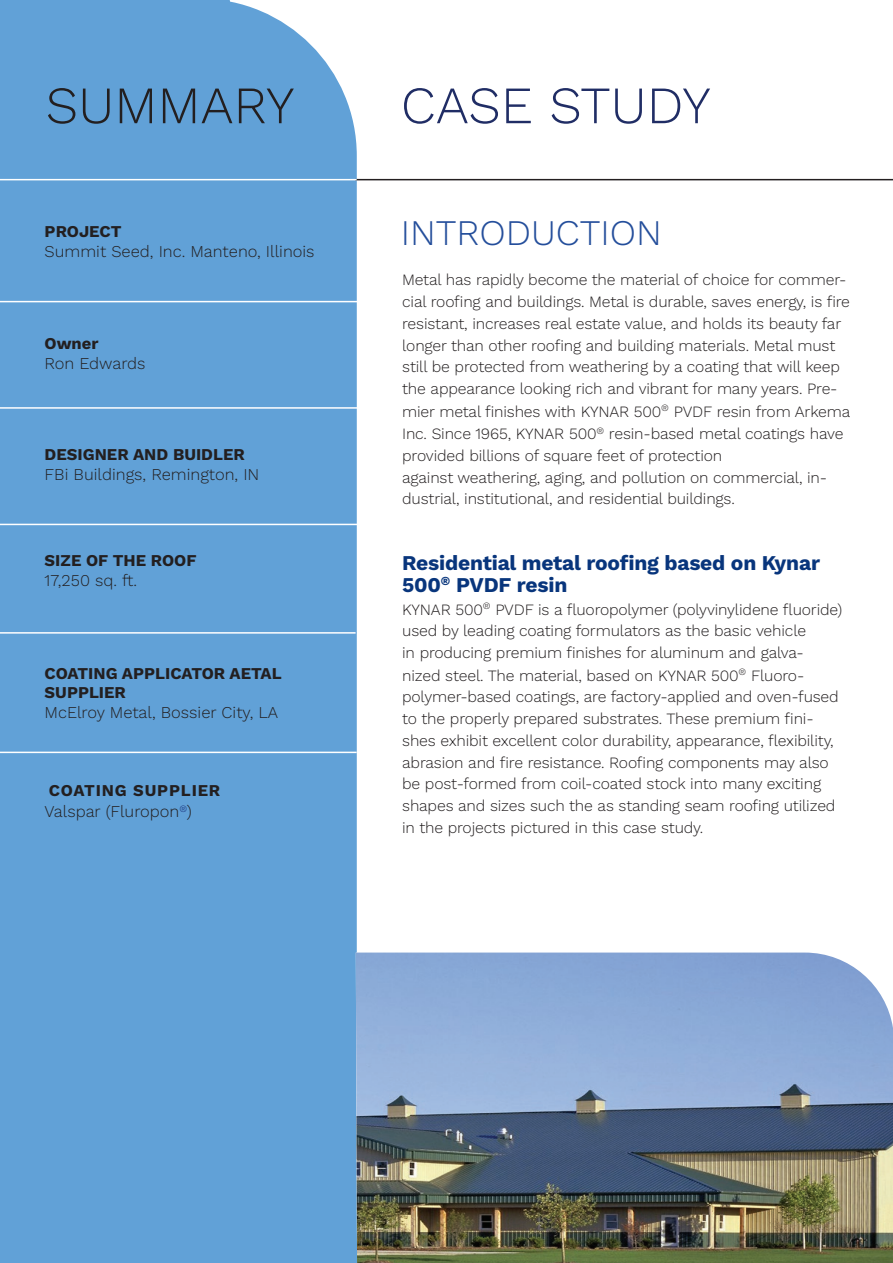
<style>
.page{position:relative;width:893px;height:1263px;background:#fff}
.page>*{position:absolute;margin:0;border:0;box-sizing:border-box;transform-origin:0 0}
.t1{font:300 52.5px "Work Sans";color:#202d65}
.t2{font:300 52.5px "Work Sans";color:#231f20}
.Texte_courant{font:300 36px "Work Sans";color:#244e9b}
.t3{font:700 21px/22.5px "Work Sans";letter-spacing:-.01em;color:#08357c}
.Grand_titre{font:300 16.5px "Work Sans";color:#231f20}
.Grand_titre-2{font:700 16.5px/19.5px "Work Sans";color:#231f20}
.Grand_titre-3{font:700 16.5px "Work Sans";letter-spacing:.05em;color:#231f20}
.t4{font:300 15.75px/21.9px "Work Sans";letter-spacing:-.01em;color:#231f20}
</style>
<div class="page">
<div style="left:1px;top:0;width:356px;height:1263px;background:#61a1d7"></div>
<hr style="left:355px;top:179px;width:538px;height:1px;background:#231f20">
<img style="left:356px;top:952px;width:537px;height:311px">
<hr style="left:0;top:179px;width:357px;height:1px;background:#fff">
<hr style="left:0;top:301px;width:358px;height:1px;background:#fff">
<hr style="left:0;top:407px;width:358px;height:2px;background:#fff">
<hr style="left:0;top:524px;width:359px;height:1px;background:#fff">
<hr style="left:0;top:632px;width:356px;height:2px;background:#fff">
<hr style="left:0;top:752px;width:357px;height:1px;background:#fff">
<p class="t2" style="left:46px;top:65px;width:250px">SUMMARY</p>
<p class="t1" style="left:401px;top:65px;width:312px">CASE STUDY</p>
<p class="Grand_titre-2" style="left:45px;top:221px;width:78px">PROJECT</p>
<p class="Grand_titre" style="left:45px;top:239px;width:271px">Summit Seed, Inc. Manteno, Illinois</p>
<p class="Grand_titre-2" style="left:45px;top:333px;width:55px">Owner</p>
<p class="Grand_titre" style="left:45px;top:351px;width:102px">Ron Edwards</p>
<p class="Grand_titre-2" style="left:45px;top:444px;width:202px">DESIGNER AND BUIDLER</p>
<p class="Grand_titre" style="left:45px;top:462px;width:216px">FBi Buildings, Remington, IN</p>
<p class="Grand_titre-2" style="left:45px;top:550px;width:153px">SIZE OF THE ROOF</p>
<p class="Grand_titre" style="left:45px;top:568px;width:94px">17,250 sq. ft.</p>
<p class="Grand_titre-2" style="left:45px;top:663px;width:239px">COATING APPLICATOR AETAL<br>SUPPLIER</p>
<p class="Grand_titre" style="left:45px;top:700px;width:235px">McElroy Metal, Bossier City, LA</p>
<p class="Grand_titre-3" style="left:49px;top:778px;width:173px">COATING SUPPLIER</p>
<p class="Grand_titre" style="left:45px;top:799px;width:149px">Valspar (Fluropon<sup>®</sup>)</p>
<p class="Texte_courant" style="left:401px;top:206px;width:263px">INTRODUCTION</p>
<p class="t4" style="left:402px;top:268px;width:450px">Metal has rapidly become the material of choice for commer&shy;cial roofing and buildings. Metal is durable, saves energy, is fire resistant, increases real estate value, and holds its beauty far longer than other roofing and building materials. Metal must still be protected from weathering by a coating that will keep the appearance looking rich and vibrant for many years. Pre&shy;mier metal finishes with KYNAR 500<sup>®</sup> PVDF resin from Arkema Inc. Since 1965, KYNAR 500<sup>®</sup> resin-based metal coatings have provided billions of square feet of protection</p>
<p class="t4" style="left:402px;top:466px;width:426px">against weathering, aging, and pollution on commercial, in&shy;dustrial, institutional, and residential buildings.</p>
<p class="t3" style="left:402px;top:550px;width:419px">Residential metal roofing based on Kynar<br>500<sup>®</sup> PVDF resin</p>
<p class="t4" style="left:402px;top:598px;width:442px">KYNAR 500<sup>®</sup> PVDF is a fluoropolymer (polyvinylidene fluoride) used by leading coating formulators as the basic vehicle<br>in producing premium finishes for aluminum and galva&shy;nized steel. The material, based on KYNAR 500<sup>®</sup> Fluoro&shy;polymer-based coatings, are factory-applied and oven-fused to the properly prepared substrates. These premium fini&shy;shes exhibit excellent color durability, appearance, flexibility, abrasion and fire resistance. Roofing components may also be post-formed from coil-coated stock into many exciting shapes and sizes such the as standing seam roofing utilized in the projects pictured in this case study.</p>
</div>
